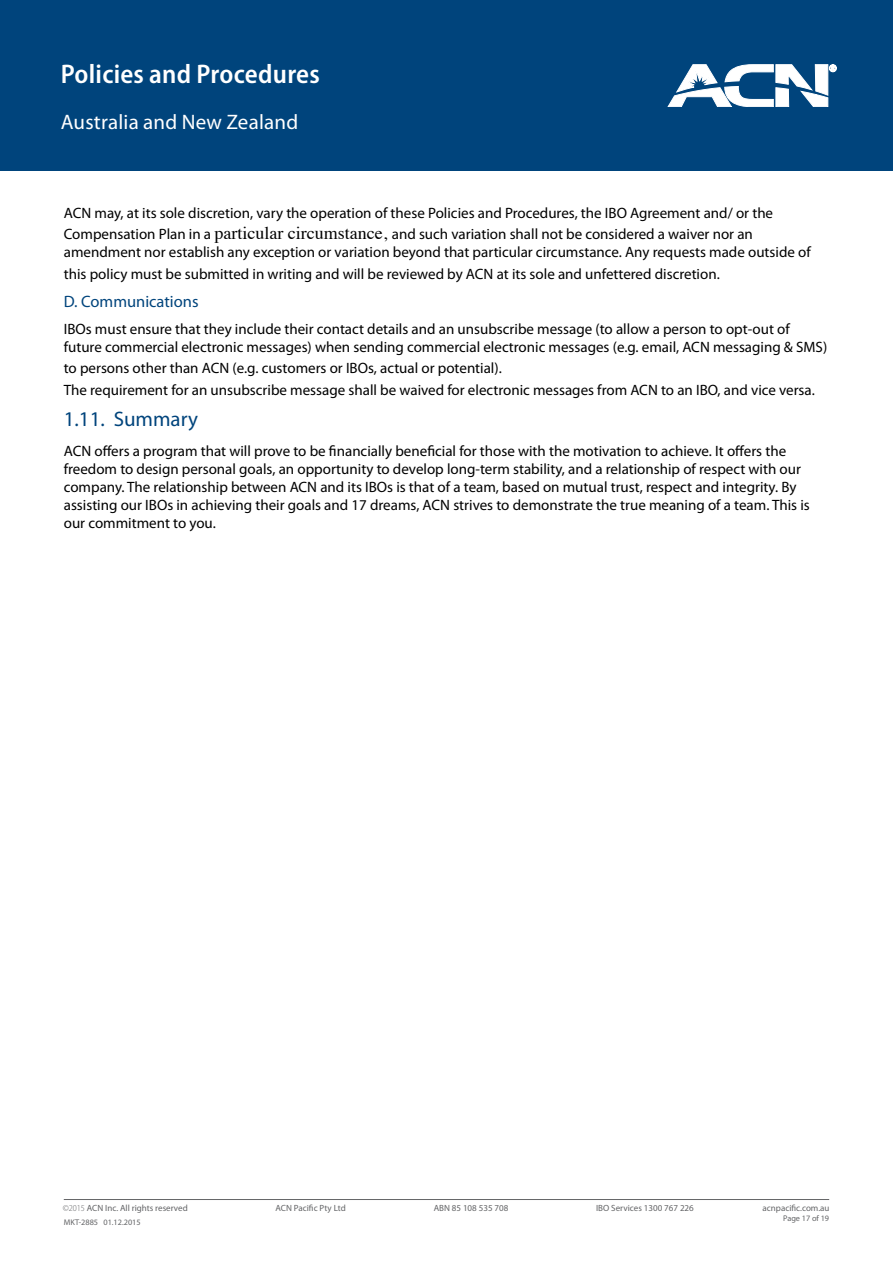
<style>
.page{position:relative;width:893px;height:1263px;background:#fff}
.page>*{position:absolute;margin:0;border:0;box-sizing:border-box;transform-origin:0 0}
.t1{font:600 semi-condensed 27px "Myriad Pro";letter-spacing:.01em;color:#fff}
.t2{font:21px "Myriad Pro";letter-spacing:.01em;color:#fff}
.t3{font:21px "Myriad Pro";color:#00447c}
.t4{font:16.5px "Myriad Pro";color:#00447c}
.t5{font:15px/18px "Myriad Pro";color:#000}
.t6{font:9px "Myriad Pro";color:#636466}
.t7{font:8.25px "Myriad Pro";color:#636466}
.s1{font-family:"Times";font-size:18px}
.s2{font-weight:300;font-stretch:semi-condensed}
</style>
<div class="page">
<div style="left:0;top:0;width:893px;height:171px;background:#00447c"></div>
<hr style="left:64px;top:1199px;width:765px;height:1px;background:#636466">
<svg style="left:668px;top:64px;width:169px;height:42px"></svg>
<h1 class="t1" style="left:61px;top:57px;width:261px">Policies and Procedures</h1>
<h2 class="t2" style="left:61px;top:109px;width:239px">Australia and New Zealand</h2>
<p class="t5" style="left:64px;top:202px;width:711px;line-height:21.6px">ACN may, at its sole discretion, vary the operation of these Policies and Procedures, the IBO Agreement and/ or the<br>Compensation Plan in a <span class="s1">particular circumstance,</span> and such variation shall not be considered a waiver nor an</p>
<p class="t5" style="left:64px;top:241px;width:748px;line-height:21.6px">amendment nor establish any exception or variation beyond that particular circumstance. Any requests made outside of this policy must be submitted in writing and will be reviewed by ACN at its sole and unfettered discretion.</p>
<p class="t4" style="left:64px;top:291px;width:136px">D. Communications</p>
<p class="t5" style="left:64px;top:319px;width:765px">IBOs must ensure that they include their contact details and an unsubscribe message (to allow a person to opt-out of future commercial electronic messages) when sending commercial electronic messages (e.g. email, ACN messaging &amp; SMS)</p>
<p class="t5" style="left:64px;top:357px;width:753px;line-height:21.6px">to persons other than ACN (e.g. customers or IBOs, actual or potential).<br>The requirement for an unsubscribe message shall be waived for electronic messages from ACN to an IBO, and vice versa.</p>
<h2 class="t3" style="left:64px;top:406px;width:136px">1.11. Summary</h2>
<p class="t5" style="left:64px;top:442px;width:747px">ACN offers a program that will prove to be financially beneficial for those with the motivation to achieve. It offers the freedom to design personal goals, an opportunity to develop long-term stability, and a relationship of respect with our company. The relationship between ACN and its IBOs is that of a team, based on mutual trust, respect and integrity. By assisting our IBOs in achieving their goals and 17 dreams, ACN strives to demonstrate the true meaning of a team. This is our commitment to you.</p>
<p class="t6" style="left:63px;top:1202px;width:127px"><span class="s2">©2015</span> ACN Inc. All rights reserved</p>
<p class="t6" style="left:276px;top:1202px;width:72px">ACN Pacific Pty Ltd</p>
<p class="t6" style="left:434px;top:1202px;width:76px">ABN 85 108 535 708</p>
<p class="t6" style="left:596px;top:1202px;width:99px">IBO Services 1300 767 226</p>
<p class="t6" style="left:762px;top:1202px;width:69px">acnpacific.com.au</p>
<p class="t7" style="left:64px;top:1217px;width:78px">MKT-2885 01.12.2015</p>
<p class="t7" style="left:783px;top:1213px;width:48px">Page 17 of 19</p>
</div>
